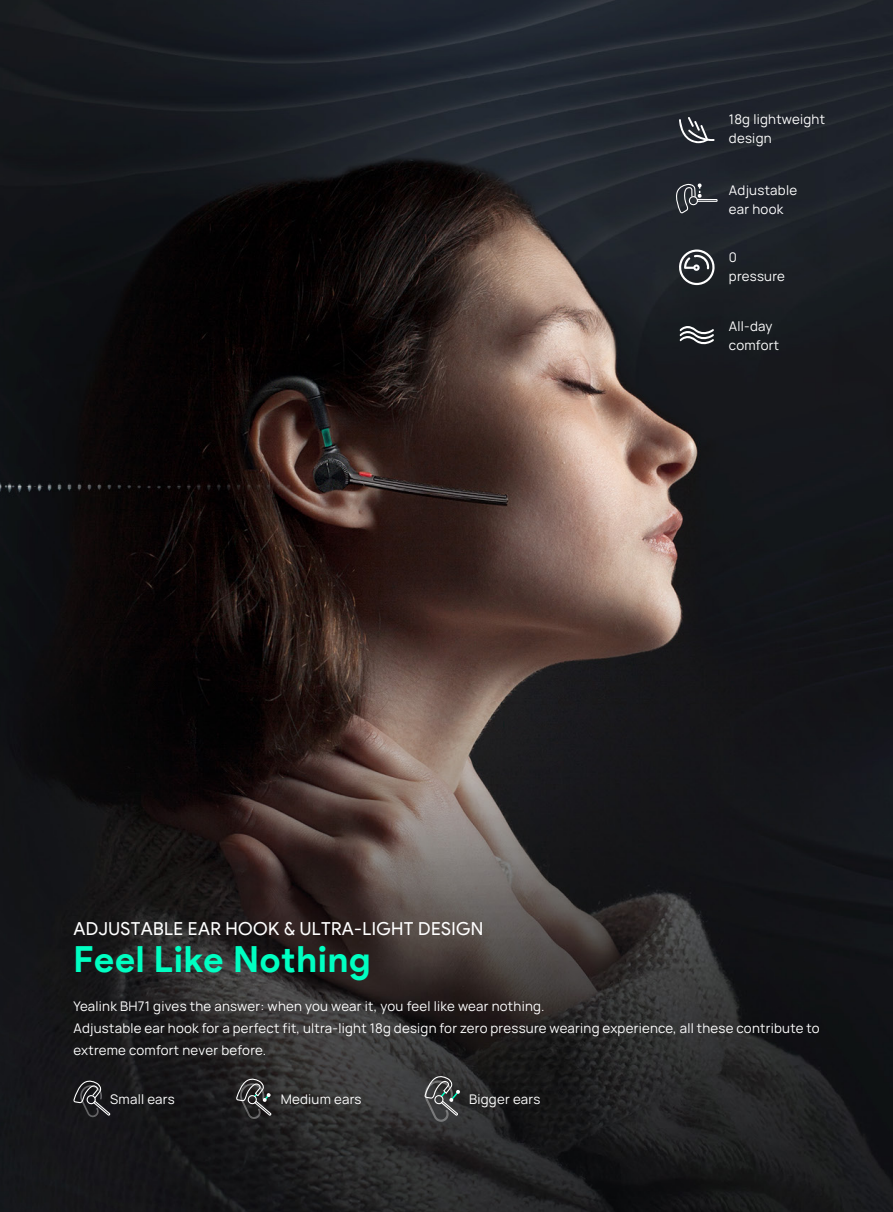
<style>
.page{position:relative;width:893px;height:1212px;background:#fff}
.page>*{position:absolute;margin:0;border:0;box-sizing:border-box;transform-origin:0 0}
.t1{font:700 36px "Product Sans";letter-spacing:.02em;color:#00ffc2}
.t2{font:18px "Product Sans";letter-spacing:.02em;color:#fff}
.t3{font:12.75px/18.9px "Manrope 3";letter-spacing:.02em;color:#fff}
</style>
<div class="page">
<img style="left:0;top:0;width:893px;height:1212px">
<svg style="left:680px;top:326px;width:34px;height:19px"></svg>
<svg style="left:679px;top:117px;width:36px;height:26px"></svg>
<svg style="left:678px;top:249px;width:38px;height:36px"></svg>
<svg style="left:675px;top:183px;width:43px;height:31px"></svg>
<svg style="left:73px;top:1079px;width:37px;height:38px"></svg>
<svg style="left:236px;top:1077px;width:35px;height:42px"></svg>
<svg style="left:424px;top:1074px;width:36px;height:48px;background:#515354"></svg>
<h2 class="t2" style="left:73px;top:919px;width:411px">ADJUSTABLE EAR HOOK &amp; ULTRA-LIGHT DESIGN</h2>
<h1 class="t1" style="left:73px;top:937px;width:299px">Feel Like Nothing</h1>
<p class="t3" style="left:729px;top:110px;width:98px">18g lightweight design</p>
<p class="t3" style="left:729px;top:181px;width:70px">Adjustable ear hook</p>
<p class="t3" style="left:729px;top:248px;width:58px">0 pressure</p>
<p class="t3" style="left:729px;top:317px;width:52px">All-day comfort</p>
<p class="t3" style="left:73px;top:995px;width:748px;line-height:21.9px">Yealink BH71 gives the answer: when you wear it, you feel like wear nothing.<br>Adjustable ear hook for a perfect fit, ultra-light 18g design for zero pressure wearing experience, all these contribute to extreme comfort never before.</p>
<p class="t3" style="left:110px;top:1090px;width:66px">Small ears</p>
<p class="t3" style="left:281px;top:1090px;width:82px">Medium ears</p>
<p class="t3" style="left:469px;top:1090px;width:73px">Bigger ears</p>
</div>
